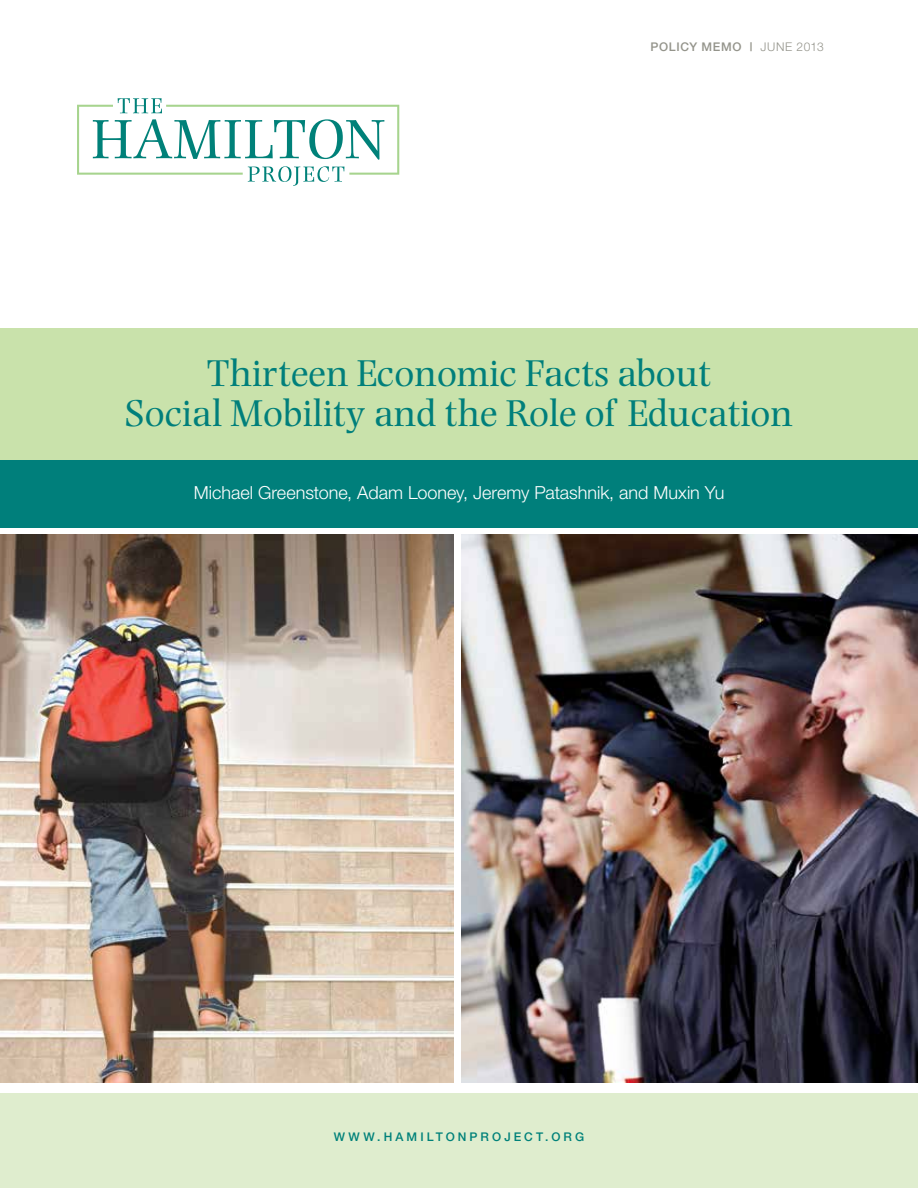
<style>
.page{position:relative;width:918px;height:1188px;background:#fff}
.page>*{position:absolute;margin:0;border:0;box-sizing:border-box;transform-origin:0 0}
.t1{font:39px/40.5px "Photina MT Std";color:#007f7b;text-align:center}
.t2{font:300 18px "Helvetica Neue";color:#fff}
.t3{font:500 12px "Helvetica Neue";letter-spacing:.255em;color:#008179}
.t4{font:500 12px "Helvetica Neue";letter-spacing:.055em;color:#94948b}
.s1{font-weight:300}
</style>
<div class="page">
<img style="left:462px;top:534px;width:456px;height:549px">
<img style="left:0;top:534px;width:453px;height:549px">
<div style="left:0;top:329px;width:918px;height:131px;background:#c9e2ab"></div>
<div style="left:0;top:460px;width:918px;height:67px;background:#007f7b"></div>
<svg style="left:77px;top:98px;width:322px;height:88px"></svg>
<div style="left:0;top:1094px;width:918px;height:94px;background:#dfedce"></div>
<p class="t4" style="left:651px;top:39px;width:175px">POLICY MEMO | <span class="s1">June 2013</span></p>
<p class="t1" style="left:125px;top:353px;width:670px">Thirteen Economic Facts about<br>Social Mobility and the Role of Education</p>
<p class="t2" style="left:194px;top:482px;width:532px">Michael Greenstone, Adam Looney, Jeremy Patashnik, and Muxin Yu</p>
<p class="t3" style="left:334px;top:1130px;width:252px">WWW.HAMILTONPROJECT.ORG</p>
</div>
